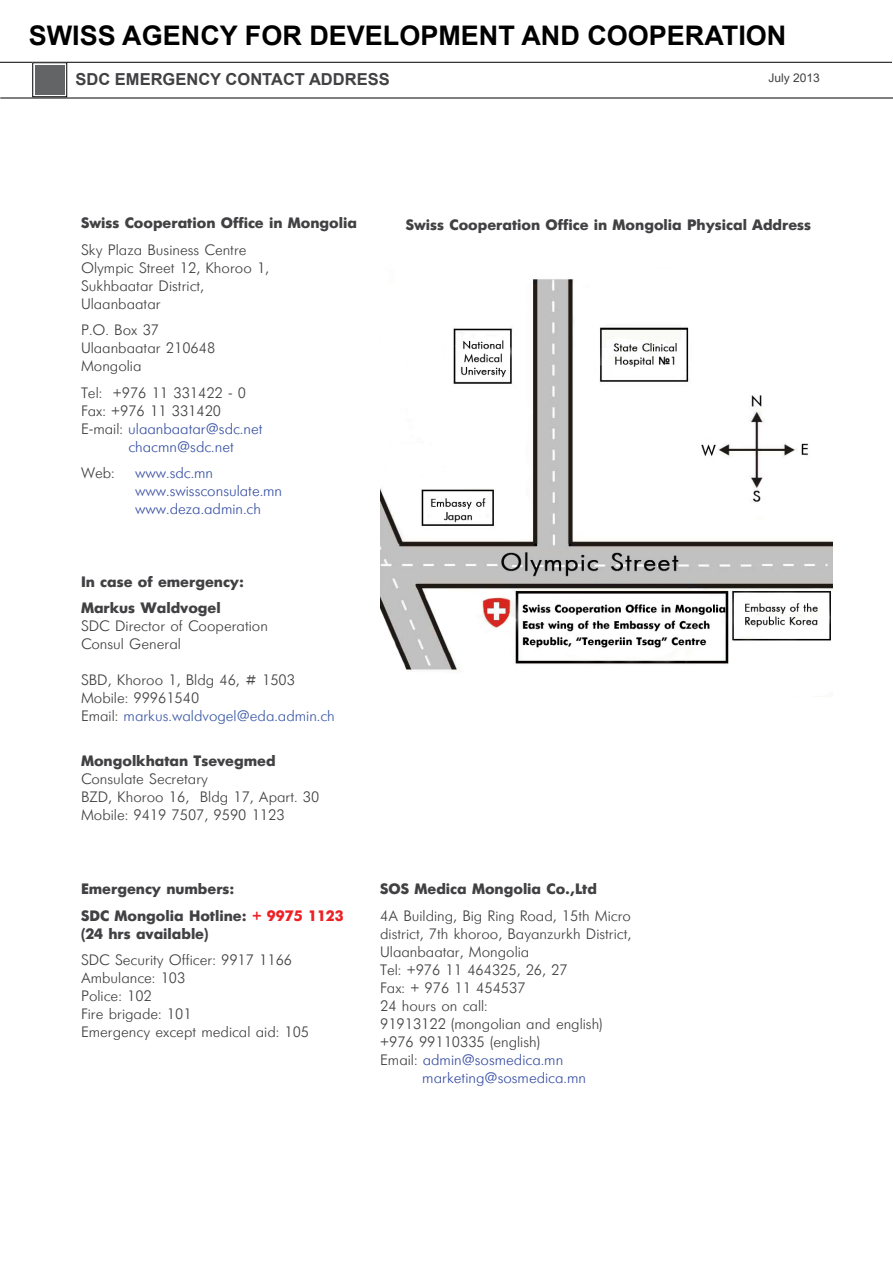
<style>
.page{position:relative;width:893px;height:1263px;background:#fff}
.page>*{position:absolute;margin:0;border:0;box-sizing:border-box;transform-origin:0 0}
.t1{font:700 27px "Arial";color:#000}
.t2{font:700 16.5px "Arial";color:#414042}
.t3{font:15px/18px "Ch Futuris";color:#414042}
.t4{font:700 15px/26.5px "Ch Futuris";color:#414042}
.t5{font:15px/18px "Ch Futuris";color:#3951a3}
.t6{font:15px "Ch Futuris";color:#3950a3}
.t7{font:15px "Ch Futuris";color:#394fa2}
.t8{font:15px "Ch Futuris";color:#3952a3}
.t9{font:12px "Arial";color:#414042}
.s1{color:#414042}
.s2{color:#3c59a8}
.s3{color:#ed2024}
</style>
<div class="page">
<hr style="left:0;top:62px;width:892px;height:1px;background:#000">
<svg style="left:35px;top:65px;width:30px;height:30px"></svg>
<div style="left:35px;top:65px;width:29px;height:29px;background:#636466"></div>
<img style="left:381px;top:279px;width:451px;height:392px">
<hr style="left:0;top:98px;width:893px;height:1px;background:#000">
<h1 class="t1" style="left:29px;top:18px;width:759px">SWISS AGENCY FOR DEVELOPMENT AND COOPERATION</h1>
<p class="t2" style="left:76px;top:68px;width:53px">SDC EMERGENCY</p>
<p class="t2" style="left:226px;top:68px;width:166px">CONTACT ADDRESS</p>
<p class="t9" style="left:768px;top:72px;width:53px">July 2013</p>
<p class="t4" style="left:81px;top:210px;width:278px">Swiss Cooperation Office in Mongolia</p>
<p class="t3" style="left:81px;top:241px;width:190px">Sky Plaza Business Centre<br>Olympic Street 12, Khoroo 1,<br>Sukhbaatar District,<br>Ulaanbaatar</p>
<p class="t3" style="left:81px;top:322px;width:136px">P.O. Box 37<br>Ulaanbaatar 210648<br>Mongolia</p>
<p class="t3" style="left:81px;top:384px;width:167px">Tel: +976 11 331422 - 0</p>
<p class="t3" style="left:81px;top:402px;width:142px">Fax: +976 11 331420</p>
<p class="t5" style="left:81px;top:420px;width:183px"><span class="s1">E-mail:</span> ulaanbaatar@sdc.net</p>
<p class="t8" style="left:128px;top:439px;width:107px">chacmn@sdc.net</p>
<p class="t3" style="left:81px;top:465px;width:35px">Web:</p>
<p class="t6" style="left:135px;top:466px;width:80px">www.sdc.mn</p>
<p class="t5" style="left:135px;top:483px;width:149px">www.swissconsulate.mn www.deza.admin.ch</p>
<p class="t4" style="left:81px;top:568px;width:165px">In case of emergency:<br>Markus Waldvogel</p>
<p class="t3" style="left:81px;top:618px;width:188px">SDC Director of Cooperation<br>Consul General</p>
<p class="t3" style="left:81px;top:672px;width:255px">SBD, Khoroo 1, Bldg 46, # 1503<br>Mobile: 99961540<br>Email: <span class="s2">markus.waldvogel@eda.admin.ch</span></p>
<p class="t4" style="left:81px;top:747px;width:196px">Mongolkhatan Tsevegmed</p>
<p class="t3" style="left:81px;top:770px;width:240px">Consulate Secretary<br>BZD, Khoroo 16, Bldg 17, Apart. 30<br>Mobile: 9419 7507, 9590 1123</p>
<p class="t4" style="left:406px;top:211px;width:407px">Swiss Cooperation Office in Mongolia Physical Address</p>
<p class="t4" style="left:81px;top:876px;width:264px">Emergency numbers:<br>SDC Mongolia Hotline: <span class="s3">+ 9975 1123</span></p>
<p class="t4" style="left:81px;top:920px;width:129px">(24 hrs available)</p>
<p class="t3" style="left:81px;top:952px;width:230px">SDC Security Officer: 9917 1166<br>Ambulance: 103<br>Police: 102<br>Fire brigade: 101<br>Emergency except medical aid: 105</p>
<p class="t4" style="left:380px;top:876px;width:218px">SOS Medica Mongolia Co.,Ltd</p>
<p class="t3" style="left:380px;top:907px;width:252px">4A Building, Big Ring Road, 15th Micro</p>
<p class="t3" style="left:380px;top:925px;width:253px">district, 7th khoroo, Bayanzurkh District,</p>
<p class="t3" style="left:380px;top:943px;width:151px">Ulaanbaatar, Mongolia</p>
<p class="t3" style="left:380px;top:961px;width:189px">Tel: +976 11 464325, 26, 27</p>
<p class="t3" style="left:380px;top:979px;width:147px">Fax: + 976 11 454537</p>
<p class="t3" style="left:380px;top:997px;width:109px">24 hours on call:</p>
<p class="t3" style="left:380px;top:1015px;width:224px">91913122 (mongolian and english)</p>
<p class="t3" style="left:380px;top:1033px;width:161px">+976 99110335 (english)</p>
<p class="t7" style="left:380px;top:1052px;width:185px"><span class="s1">Email:</span> admin@sosmedica.mn</p>
<p class="t6" style="left:422px;top:1070px;width:165px">marketing@sosmedica.mn</p>
</div>
